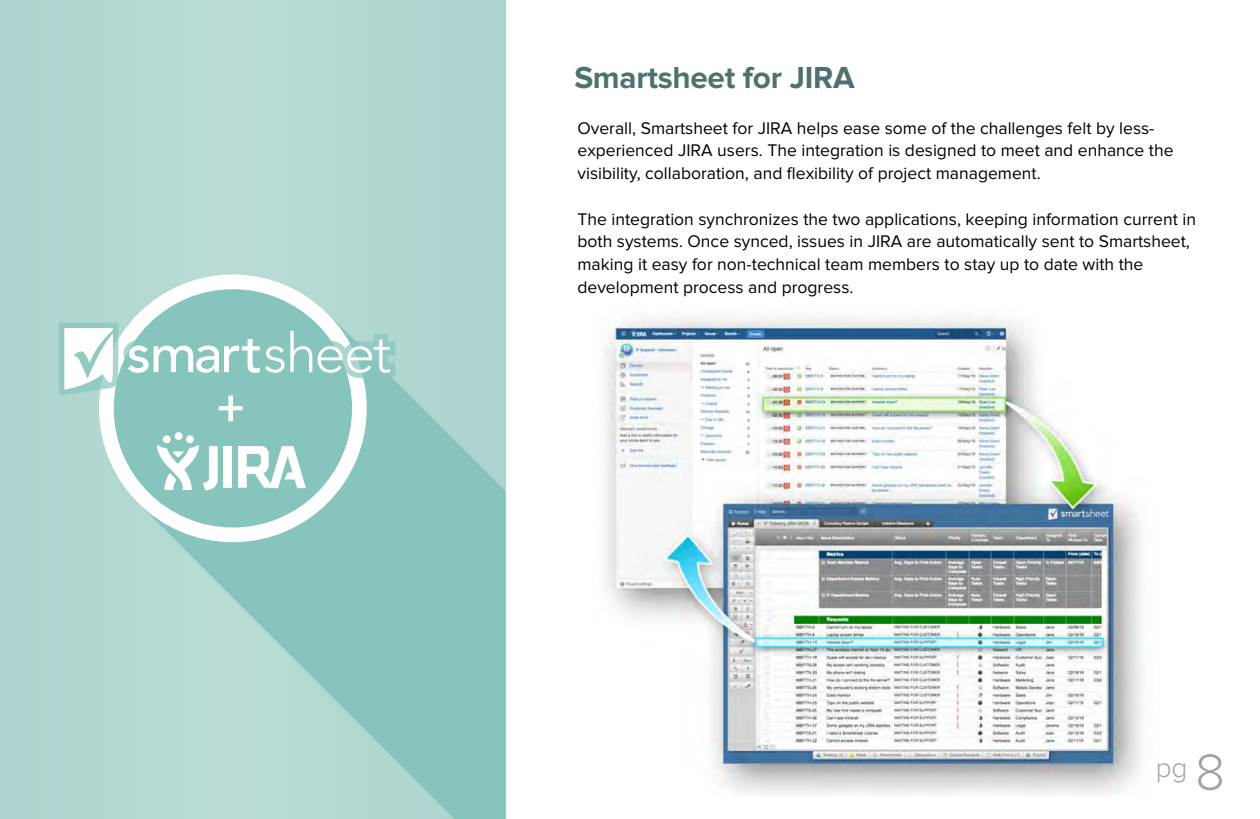
<style>
.page{position:relative;width:1260px;height:819px;background:#fff}
.page>*{position:absolute;margin:0;border:0;box-sizing:border-box;transform-origin:0 0}
.t1{font:700 53.73px "Proxima Nova";color:#fff}
.t2{font:300 52.5px "Proxima Nova";color:#a3a3a3}
.t3{font:700 31.5px "Proxima Nova";letter-spacing:-.01em;color:#4d7271}
.t4{font:300 28px "Proxima Nova";color:#a3a3a3}
.t5{font:17.5px/22.8px "Proxima Nova";color:#000}
</style>
<div class="page">
<img style="left:604px;top:317px;width:539px;height:478px">
<div style="left:0;top:0;width:505px;height:819px;background:#b1d7d1"></div>
<svg style="left:106px;top:290px;width:399px;height:529px;fill:#87c4bc"></svg>
<div style="left:99px;top:274px;width:268px;height:268px;border:15px solid #fff;border-radius:50%"></div>
<div style="left:223px;top:446px;width:9px;height:42px;background:#fff"></div>
<svg style="left:238px;top:446px;width:68px;height:42px;background:#cce5e2"></svg>
<svg style="left:157px;top:444px;width:62px;height:46px;background:#bcded9"></svg>
<div style="left:186px;top:435px;width:8px;height:8px;background:#fff;border-radius:50%"></div>
<div style="left:163px;top:435px;width:8px;height:8px;background:#fff;border-radius:50%"></div>
<div style="left:175px;top:432px;width:8px;height:8px;background:#fff;border-radius:50%"></div>
<svg style="left:59px;top:323px;width:337px;height:72px;background:#aad5cf"></svg>
<p class="t1" style="left:217px;top:384px;width:29px">+</p>
<p class="t3" style="left:574px;top:63px;width:282px">Smartsheet for JIRA</p>
<p class="t5" style="left:578px;top:117px;width:598px">Overall, Smartsheet for JIRA helps ease some of the challenges felt by less&shy;experienced JIRA users. The integration is designed to meet and enhance the visibility, collaboration, and flexibility of project management.</p>
<p class="t5" style="left:578px;top:208px;width:620px">The integration synchronizes the two applications, keeping information current in both systems. Once synced, issues in JIRA are automatically sent to Smartsheet, making it easy for non-technical team members to stay up to date with the development process and progress.</p>
<p class="t4" style="left:1156px;top:755px;width:33px">pg</p>
<p class="t2" style="left:1195px;top:748px;width:31px">8</p>
</div>
